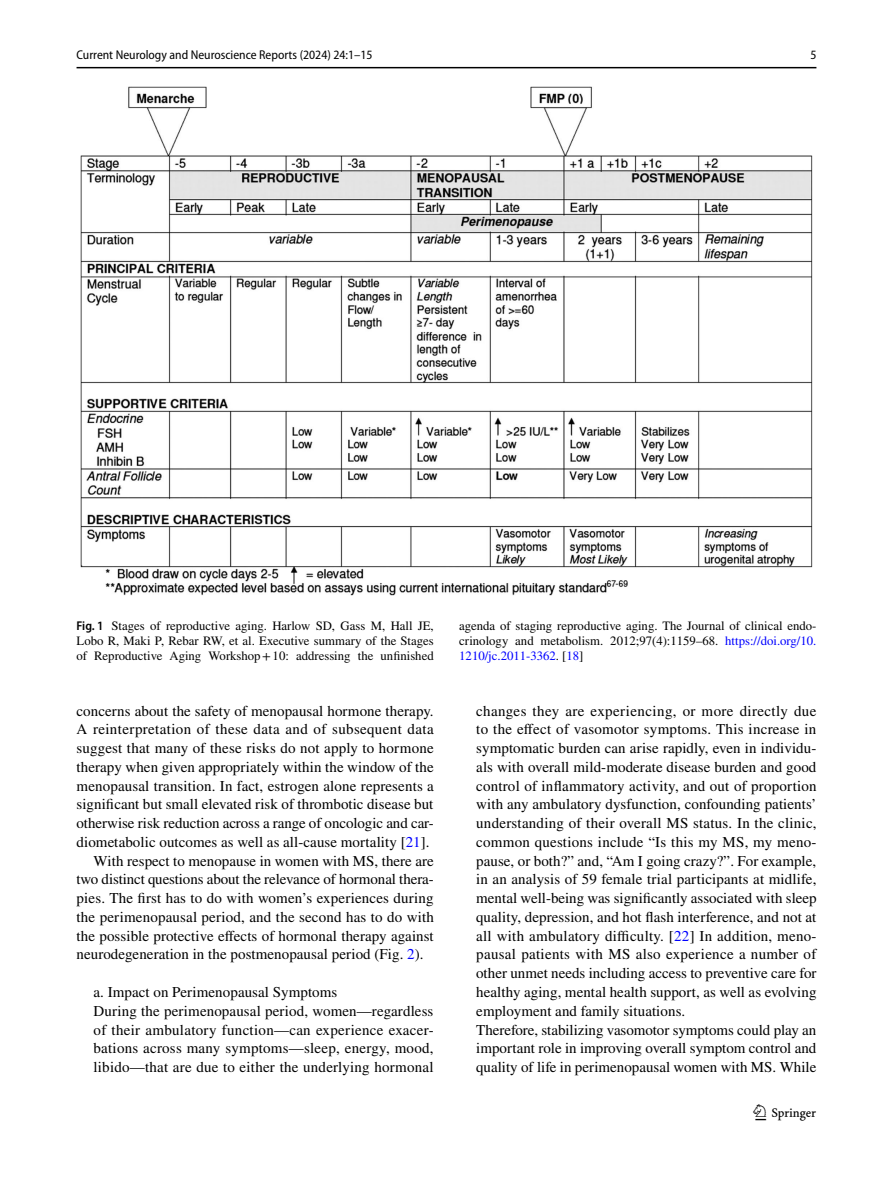
<style>
.page{position:relative;width:893px;height:1187px;background:#fff}
.page>*{position:absolute;margin:0;border:0;box-sizing:border-box;transform-origin:0 0}
.t1{font:22.5px "Springnew Regular 3";color:#000}
.t2{font:15px/18.8px "STIX";letter-spacing:.005em;color:#000}
.t3{font:15px "STIX";letter-spacing:.025em;color:#000}
.t4{font:12.75px/15px "STIX";color:#000;text-align:justify}
.t5{font:semi-condensed 12.75px "Myriad Pro";color:#000}
.s1{font-family:"Myriad Pro";font-weight:600;font-stretch:semi-condensed}
.s2{color:#00f}
</style>
<div class="page">
<hr style="left:77px;top:67px;width:739px;height:1px;background:#000">
<img style="left:81px;top:87px;width:731px;height:508px">
<p class="t5" style="left:77px;top:48px;width:298px">Current Neurology and Neuroscience Reports (2024) 24:1–15</p>
<p class="t5" style="left:810px;top:48px;width:8px">5</p>
<p class="t4" style="left:77px;top:619px;width:359px"><span class="s1">Fig. 1</span> Stages of reproductive aging. Harlow SD, Gass M, Hall JE, Lobo R, Maki P, Rebar RW, et al. Executive summary of the Stages of Reproductive Aging Workshop+10: addressing the unfinished</p>
<p class="t4" style="left:459px;top:619px;width:359px">agenda of staging reproductive aging. The Journal of clinical endo&shy;crinology and metabolism. 2012;97(4):1159–68. <span class="s2">https://doi.org/10.<br>1210/jc.2011-3362</span>. [<span class="s2">18</span>]</p>
<p class="t2" style="left:77px;top:702px;width:359px">concerns about the safety of menopausal hormone therapy.</p>
<p class="t3" style="left:77px;top:719px;width:359px">A reinterpretation of these data and of subsequent data</p>
<p class="t2" style="left:77px;top:739px;width:359px">suggest that many of these risks do not apply to hormone</p>
<p class="t2" style="left:77px;top:758px;width:359px">therapy when given appropriately within the window of the</p>
<p class="t2" style="left:77px;top:777px;width:359px">menopausal transition. In fact, estrogen alone represents a</p>
<p class="t2" style="left:77px;top:796px;width:358px">significant but small elevated risk of thrombotic disease but</p>
<p class="t2" style="left:77px;top:814px;width:359px">otherwise risk reduction across a range of oncologic and car-</p>
<p class="t2" style="left:77px;top:833px;width:355px">diometabolic outcomes as well as all-cause mortality [<span class="s2">21</span>].</p>
<p class="t2" style="left:94px;top:852px;width:342px">With respect to menopause in women with MS, there are</p>
<p class="t2" style="left:77px;top:871px;width:359px">two distinct questions about the relevance of hormonal thera-</p>
<p class="t2" style="left:77px;top:889px;width:359px">pies. The first has to do with women’s experiences during</p>
<p class="t2" style="left:77px;top:908px;width:359px">the perimenopausal period, and the second has to do with</p>
<p class="t2" style="left:77px;top:927px;width:359px">the possible protective effects of hormonal therapy against</p>
<p class="t2" style="left:77px;top:946px;width:348px">neurodegeneration in the postmenopausal period (Fig. <span class="s2">2</span>).</p>
<p class="t2" style="left:94px;top:983px;width:342px">a. Impact on Perimenopausal Symptoms<br>During the perimenopausal period, women—regardless of their ambulatory function—can experience exacer&shy;bations across many symptoms—sleep, energy, mood, libido—that are due to either the underlying hormonal</p>
<p class="t2" style="left:476px;top:702px;width:342px">changes they are experiencing, or more directly due to the effect of vasomotor symptoms. This increase in symptomatic burden can arise rapidly, even in individu&shy;als with overall mild-moderate disease burden and good control of inflammatory activity, and out of proportion with any ambulatory dysfunction, confounding patients’ understanding of their overall MS status. In the clinic, common questions include “Is this my MS, my meno&shy;pause, or both?” and, “Am I going crazy?”. For example, in an analysis of 59 female trial participants at midlife, mental well-being was significantly associated with sleep quality, depression, and hot flash interference, and not at all with ambulatory difficulty. [<span class="s2">22</span>] In addition, meno&shy;pausal patients with MS also experience a number of other unmet needs including access to preventive care for healthy aging, mental health support, as well as evolving employment and family situations.<br>Therefore, stabilizing vasomotor symptoms could play an important role in improving overall symptom control and quality of life in perimenopausal women with MS. While</p>
<h1 class="t1" style="left:755px;top:1104px;width:62px">1 3</h1>
</div>
